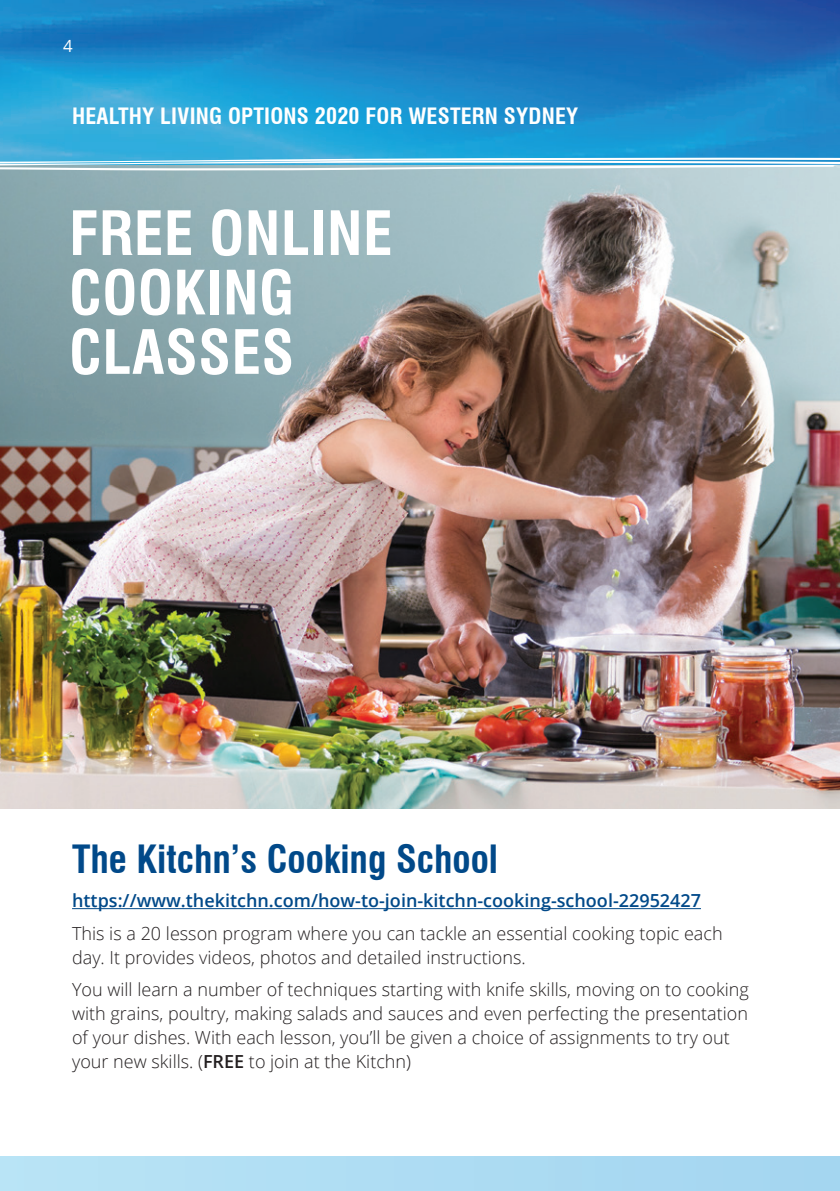
<style>
.page{position:relative;width:840px;height:1191px;background:#fff}
.page>*{position:absolute;margin:0;border:0;box-sizing:border-box;transform-origin:0 0}
.Banner_Header{font:700 condensed 59.4px/59.4px "Swiss 721 BT";letter-spacing:.01em;color:#fff}
.Header_1{font:700 condensed 38px "Swiss 721 BT";color:#014989}
.t1{font:700 condensed 22px "Swiss 721 BT";letter-spacing:.01em;color:#fff}
.Body_new{font:300 18px/24px "Open Sans";color:#231f20}
.Body_new-2{font:600 18px "Open Sans";color:#014989}
.t2{font:16.8px "Open Sans";color:#fff}
.s1{font-weight:600}
</style>
<div class="page">
<img style="left:0;top:173px;width:839px;height:635px">
<img style="left:0;top:0;width:839px;height:157px">
<div style="left:0;top:1156px;width:839px;height:35px;background:#aedcf3"></div>
<svg style="left:0;top:157px;width:839px;height:16px"></svg>
<hr style="left:72px;top:908px;width:628px;height:1px;background:#014989">
<p class="t2" style="left:63px;top:34px;width:11px">4</p>
<p class="t1" style="left:72px;top:102px;width:507px">HEALTHY LIVING OPTIONS 2020 FOR WESTERN SYDNEY</p>
<p class="Banner_Header" style="left:69px;top:204px;width:324px">FREE ONLINE<br>COOKING<br>CLASSES</p>
<p class="Header_1" style="left:72px;top:836px;width:427px">The Kitchn’s Cooking School</p>
<p class="Body_new-2" style="left:72px;top:888px;width:630px">https://www.thekitchn.com/how-to-join-kitchn-cooking-school-22952427</p>
<p class="Body_new" style="left:72px;top:920px;width:651px">This is a 20 lesson program where you can tackle an essential cooking topic each day. It provides videos, photos and detailed instructions.</p>
<p class="Body_new" style="left:72px;top:977px;width:678px">You will learn a number of techniques starting with knife skills, moving on to cooking with grains, poultry, making salads and sauces and even perfecting the presentation of your dishes. With each lesson, you’ll be given a choice of assignments to try out your new skills. (<span class="s1">FREE</span> to join at the Kitchn)</p>
</div>
